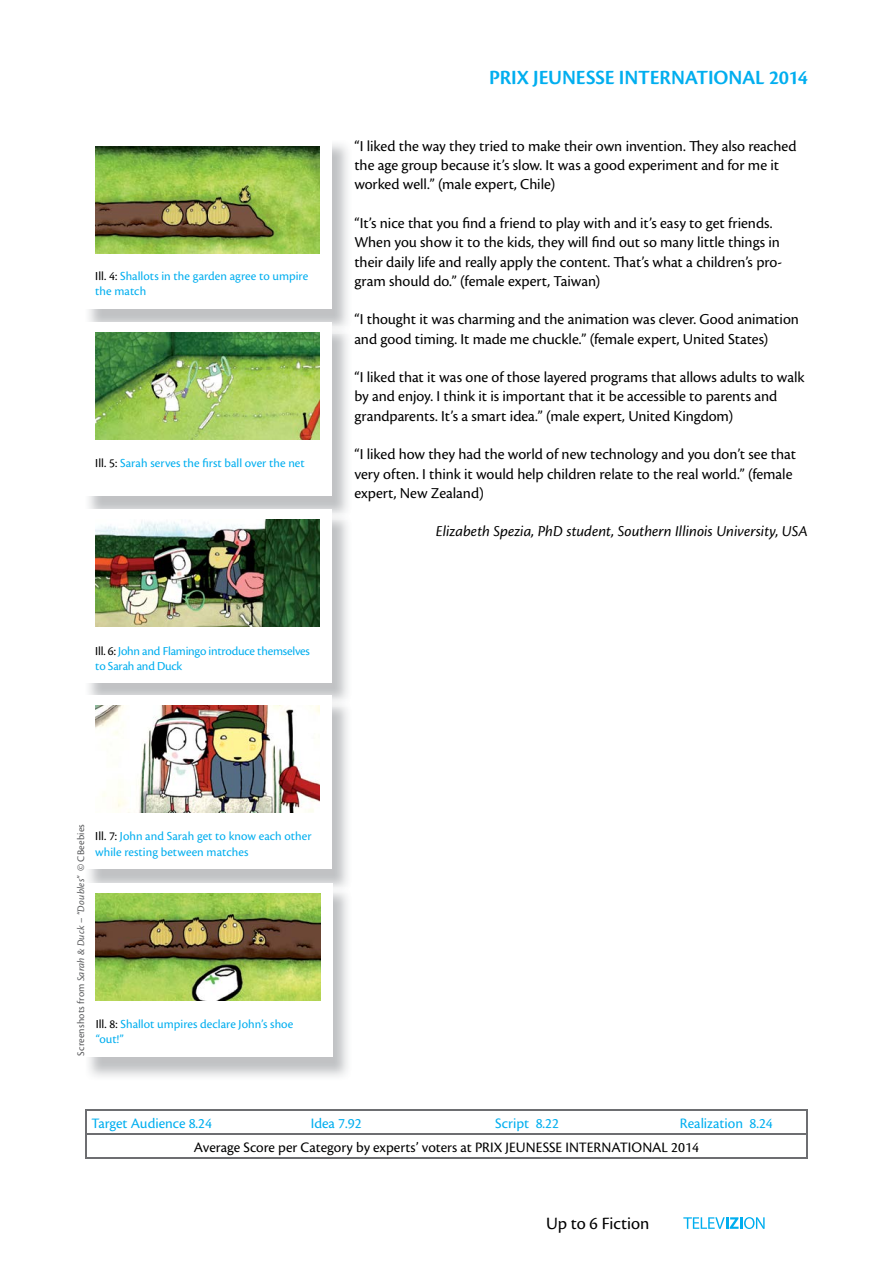
<style>
.page{position:relative;width:893px;height:1263px;background:#fff}
.page>*{position:absolute;margin:0;border:0;box-sizing:border-box;transform-origin:0 0}
.t1{font:600 21px "Cronos Pro";letter-spacing:-.005em;color:#00aeef}
.t2{font:18px "Cronos Pro";color:#000}
.t3{font:15.75px/19.4px "Cronos Pro";letter-spacing:-.005em;color:#000}
.t4{font:italic 15.75px "Cronos Pro";color:#000}
.t5{font:15px "Cronos Pro";color:#000}
.t6{font:15px "Cronos Pro";color:#00aeef}
.t7{font:12.75px/15.3px "Cronos Pro";color:#00aeef}
.t8{font:12.75px/15.3px "Cronos Pro";letter-spacing:-.02em;color:#00aeef}
.t9{font:10.5px "Cronos Pro";letter-spacing:.01em;color:#58595b}
.s1{color:#000}
.s2{font-style:italic}
</style>
<div class="page">
<svg style="left:683px;top:1217px;width:82px;height:12px"></svg>
<img style="left:95px;top:147px;width:225px;height:106px">
<img style="left:95px;top:333px;width:225px;height:106px">
<img style="left:95px;top:520px;width:225px;height:106px">
<img style="left:95px;top:706px;width:225px;height:106px">
<img style="left:333px;top:887px;width:14px;height:6px">
<img style="left:95px;top:893px;width:225px;height:107px">
<hr style="left:85px;top:1157px;width:723px;height:1px;background:#6d6e71">
<hr style="left:85px;top:1110px;width:723px;height:1px;background:#6d6e71">
<svg style="left:85px;top:1111px;width:1px;height:46px"></svg>
<svg style="left:807px;top:1111px;width:1px;height:46px"></svg>
<hr style="left:86px;top:1133px;width:721px;height:2px;background:#6d6e71">
<p class="t7" style="left:95px;top:268px;width:214px"><span class="s1">Ill. 4:</span> Shallots in the garden agree to umpire the match</p>
<p class="t7" style="left:95px;top:456px;width:211px"><span class="s1">Ill. 5:</span> Sarah serves the first ball over the net</p>
<p class="t8" style="left:95px;top:643px;width:216px"><span class="s1">Ill. 6:</span> John and Flamingo introduce themselves to Sarah and Duck</p>
<h1 class="t1" style="left:489px;top:65px;width:320px">PRIX JEUNESSE INTERNATIONAL 2014</h1>
<p class="t3" style="left:354px;top:136px;width:444px">“I liked the way they tried to make their own invention. ey also reached the age group because it’s slow. It was a good experiment and for me it worked well.” (male expert, Chile)</p>
<p class="t3" style="left:354px;top:213px;width:429px">“It’s nice that you find a friend to play with and it’s easy to get friends.<br>When you show it to the kids, they will find out so many little things in their daily life and really apply the content. at’s what a children’s pro&shy;gram should do.” (female expert, Taiwan)</p>
<p class="t3" style="left:354px;top:310px;width:446px">“I thought it was charming and the animation was clever. Good animation and good timing. It made me chuckle.” (female expert, United States)</p>
<p class="t3" style="left:354px;top:368px;width:452px">“I liked that it was one of those layered programs that allows adults to walk by and enjoy. I think it is important that it be accessible to parents and grandparents. It’s a smart idea.” (male expert, United Kingdom)</p>
<p class="t3" style="left:354px;top:445px;width:443px">“I liked how they had the world of new technology and you don’t see that very often. I think it would help children relate to the real world.” (female expert, New Zealand)</p>
<p class="t4" style="left:436px;top:523px;width:373px">Elizabeth Spezia, PhD student, Southern Illinois University, USA</p>
<p class="t9" style="left:75px;top:1056px;width:233px;rotate:-90deg">Screenshots from <span class="s2">Sarah &amp; Duck – “Doubles”</span> © CBeebies</p>
<p class="t7" style="left:95px;top:829px;width:218px"><span class="s1">Ill. 7:</span> John and Sarah get to know each other while resting between matches</p>
<p class="t7" style="left:96px;top:1016px;width:199px"><span class="s1">Ill. 8:</span> Shallot umpires declare John’s shoe “out!”</p>
<p class="t6" style="left:92px;top:1115px;width:122px">Target Audience 8.24</p>
<p class="t6" style="left:311px;top:1115px;width:52px">Idea 7.92</p>
<p class="t6" style="left:495px;top:1115px;width:65px">Script 8.22</p>
<p class="t6" style="left:680px;top:1115px;width:94px">Realization 8.24</p>
<p class="t5" style="left:194px;top:1138px;width:507px">Average Score per Category by experts’ voters at PRIX JEUNESSE INTERNATIONAL 2014</p>
<p class="t2" style="left:546px;top:1213px;width:105px">Up to 6 Fiction</p>
</div>
